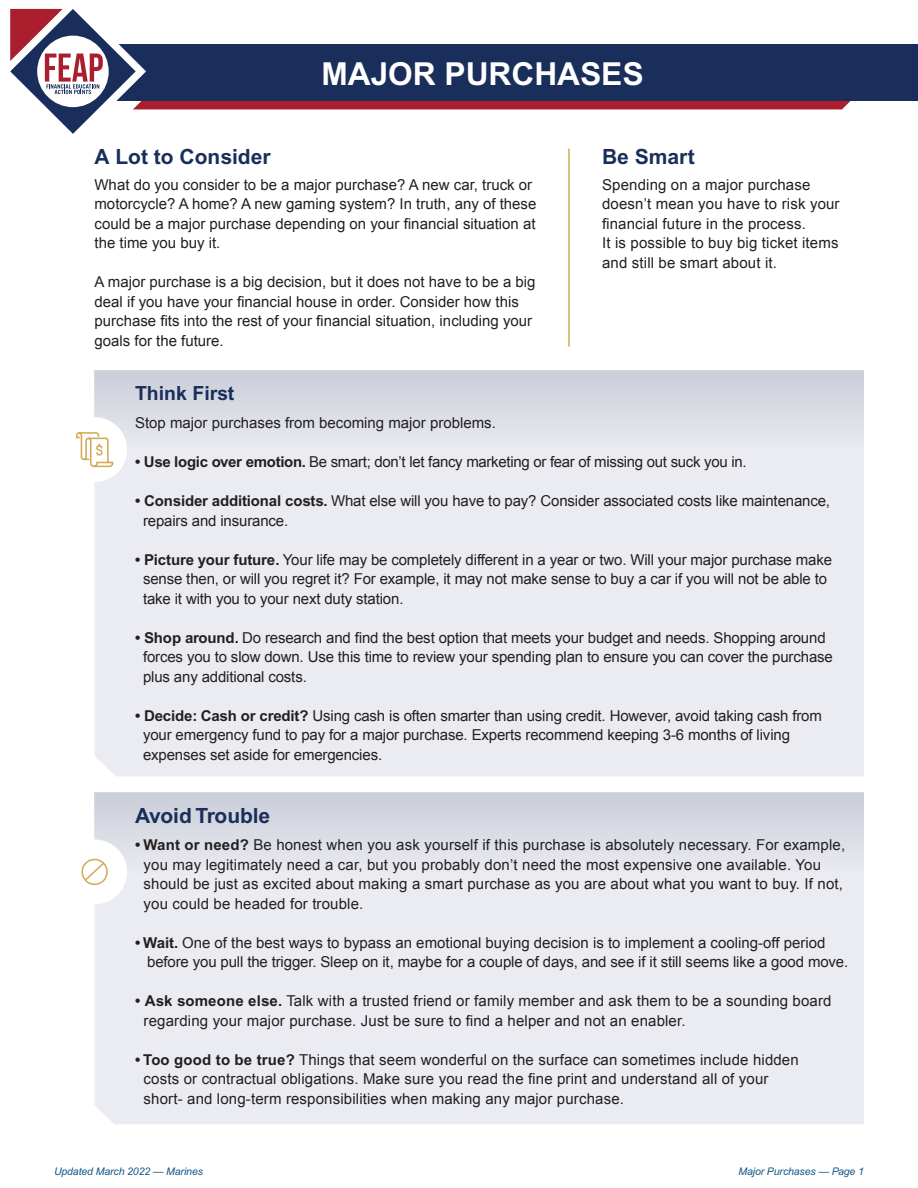
<style>
.page{position:relative;width:918px;height:1188px;background:#fff}
.page>*{position:absolute;margin:0;border:0;box-sizing:border-box;transform-origin:0 0}
.t1{font:700 31.65px "Arial";color:#fff}
.t2{font:700 21px "Arial";color:#192e5a}
.t3{font:700 19.5px "Arial";color:#192e5a}
.t4{font:15px/19.5px "Arial";color:#231f20}
.t5{font:15px "Arial";letter-spacing:-.02em;color:#231f20}
.t6{font:italic 10.5px "Arial";letter-spacing:-.01em;color:#135886}
.s1{font-weight:700}
</style>
<div class="page">
<div style="left:94px;top:471px;width:770px;height:305px;background:#ebecf1"></div>
<div style="left:94px;top:370px;width:770px;height:101px;background:linear-gradient(to bottom,#caced9,#f0f0f4)"></div>
<div style="left:94px;top:893px;width:770px;height:231px;background:#ebecf1"></div>
<div style="left:94px;top:793px;width:770px;height:100px;background:linear-gradient(to bottom,#cbced9,#eff0f4)"></div>
<hr style="left:568px;top:148px;width:2px;height:199px;background:#d1ab55">
<div style="left:62px;top:417px;width:65px;height:65px;background:#fff;border-radius:50%"></div>
<svg style="left:76px;top:432px;width:38px;height:36px"></svg>
<div style="left:62px;top:839px;width:65px;height:65px;background:#fff;border-radius:50%"></div>
<div style="left:81px;top:859px;width:27px;height:26px;border:2px solid #d1ab55;border-radius:50%"></div>
<svg style="left:83px;top:861px;width:23px;height:21px"></svg>
<svg style="left:10px;top:8px;width:908px;height:147px"></svg>
<p class="t2" style="left:94px;top:144px;width:178px">A Lot to Consider</p>
<p class="t1" style="left:321px;top:55px;width:324px">MAJOR PURCHASES</p>
<p class="t2" style="left:602px;top:144px;width:94px">Be Smart</p>
<p class="t4" style="left:94px;top:175px;width:439px">What do you consider to be a major purchase? A new car, truck or</p>
<p class="t4" style="left:94px;top:194px;width:443px">motorcycle? A home? A new gaming system? In truth, any of these</p>
<p class="t4" style="left:94px;top:214px;width:443px">could be a major purchase depending on your financial situation at</p>
<p class="t4" style="left:94px;top:233px;width:127px">the time you buy it.</p>
<p class="t4" style="left:94px;top:272px;width:443px">A major purchase is a big decision, but it does not have to be a big</p>
<p class="t4" style="left:94px;top:292px;width:426px">deal if you have your financial house in order. Consider how this</p>
<p class="t4" style="left:94px;top:311px;width:439px">purchase fits into the rest of your financial situation, including your</p>
<p class="t4" style="left:94px;top:331px;width:131px">goals for the future.</p>
<p class="t3" style="left:135px;top:382px;width:101px">Think First</p>
<p class="t4" style="left:602px;top:175px;width:210px">Spending on a major purchase</p>
<p class="t4" style="left:602px;top:194px;width:239px">doesn’t mean you have to risk your</p>
<p class="t4" style="left:602px;top:214px;width:205px">financial future in the process.</p>
<p class="t4" style="left:602px;top:233px;width:238px">It is possible to buy big ticket items</p>
<p class="t4" style="left:602px;top:253px;width:176px">and still be smart about it.</p>
<p class="t4" style="left:135px;top:413px;width:362px">Stop major purchases from becoming major problems.</p>
<p class="t5" style="left:135px;top:453px;width:613px"><span class="s1">• Use logic over emotion.</span> Be smart; don’t let fancy marketing or fear of missing out suck you in.</p>
<p class="t4" style="left:143px;top:491px;width:689px;text-indent:-8px"><span class="s1">• Consider additional costs.</span> What else will you have to pay? Consider associated costs like maintenance, repairs and insurance.</p>
<p class="t4" style="left:143px;top:550px;width:691px;text-indent:-8px"><span class="s1">• Picture your future.</span> Your life may be completely different in a year or two. Will your major purchase make sense then, or will you regret it? For example, it may not make sense to buy a car if you will not be able to take it with you to your next duty station.</p>
<p class="t4" style="left:143px;top:628px;width:691px;text-indent:-8px"><span class="s1">• Shop around.</span> Do research and find the best option that meets your budget and needs. Shopping around forces you to slow down. Use this time to review your spending plan to ensure you can cover the purchase plus any additional costs.</p>
<p class="t4" style="left:143px;top:706px;width:680px;text-indent:-8px"><span class="s1">• Decide: Cash or credit?</span> Using cash is often smarter than using credit. However, avoid taking cash from your emergency fund to pay for a major purchase. Experts recommend keeping 3-6 months of living expenses set aside for emergencies.</p>
<p class="t2" style="left:135px;top:804px;width:137px">Avoid Trouble</p>
<p class="t4" style="left:144px;top:835px;width:703px;text-indent:-9px"><span class="s1">• Want or need?</span> Be honest when you ask yourself if this purchase is absolutely necessary. For example, you may legitimately need a car, but you probably don’t need the most expensive one available. You should be just as excited about making a smart purchase as you are about what you want to buy. If not, you could be headed for trouble.</p>
<p class="t4" style="left:147px;top:933px;width:703px;text-indent:-12px"><span class="s1">• Wait.</span> One of the best ways to bypass an emotional buying decision is to implement a cooling-off period before you pull the trigger. Sleep on it, maybe for a couple of days, and see if it still seems like a good move.</p>
<p class="t4" style="left:144px;top:991px;width:689px;text-indent:-9px"><span class="s1">• Ask someone else.</span> Talk with a trusted friend or family member and ask them to be a sounding board regarding your major purchase. Just be sure to find a helper and not an enabler.</p>
<p class="t4" style="left:144px;top:1050px;width:657px;text-indent:-9px"><span class="s1">• Too good to be true?</span> Things that seem wonderful on the surface can sometimes include hidden costs or contractual obligations. Make sure you read the fine print and understand all of your short- and long-term responsibilities when making any major purchase.</p>
<p class="t6" style="left:54px;top:1165px;width:151px">Updated March 2022 — Marines</p>
<p class="t6" style="left:738px;top:1165px;width:127px">Major Purchases — Page 1</p>
</div>
